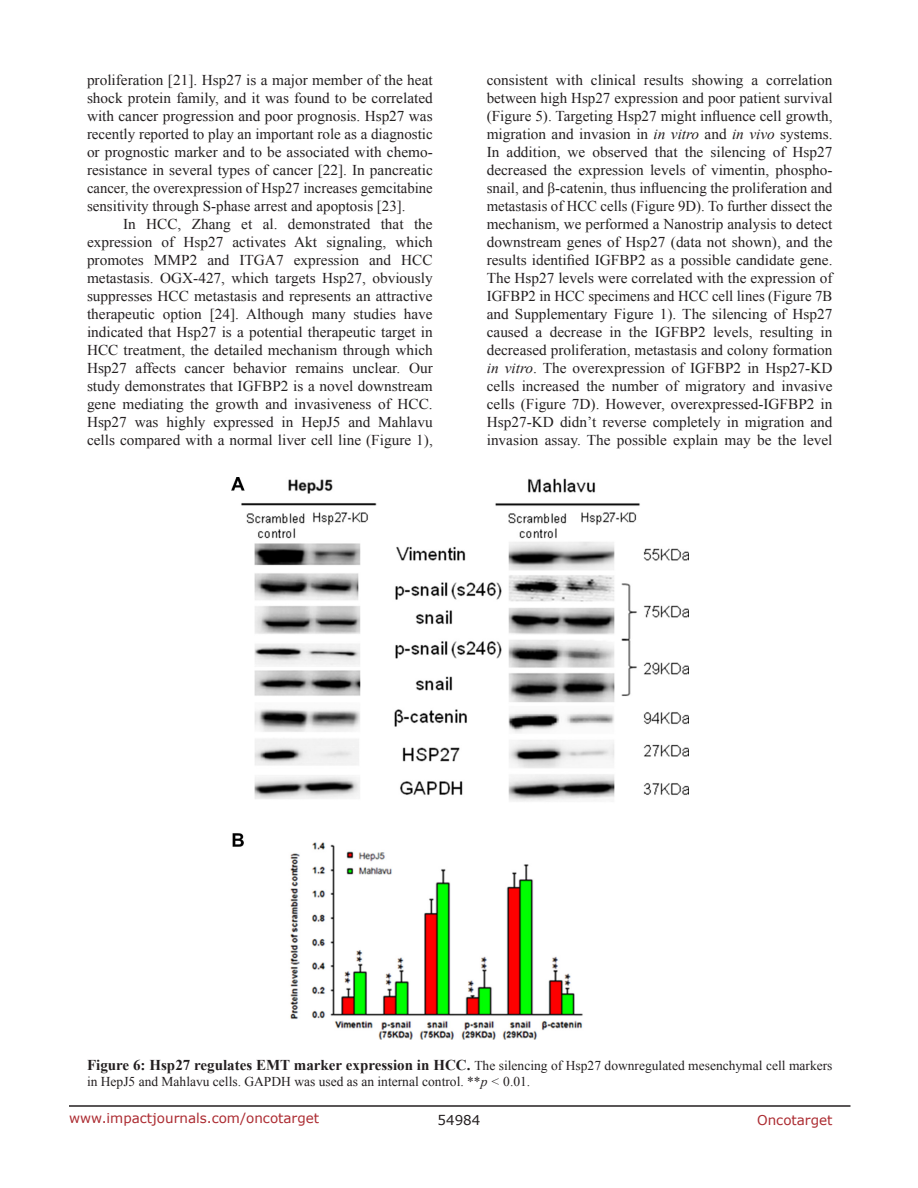
<style>
.page{position:relative;width:918px;height:1188px;background:#fff}
.page>*{position:absolute;margin:0;border:0;box-sizing:border-box;transform-origin:0 0}
.BodyText{font:15px/18px "Times New Roman";color:#231f20;text-align:justify}
.FigureText{font:13.5px/16.2px "Times New Roman";color:#231f20}
.t1{font:13.5px "Verdana";color:#ac2b31}
.t2{font:13.5px "Verdana";color:#231f20}
.s1{font-style:italic}
.s2{font-weight:700;font-size:15px}
</style>
<div class="page">
<hr style="left:69px;top:1105px;width:781px;height:2px;background:#231f20">
<img style="left:231px;top:478px;width:457px;height:562px">
<p class="BodyText" style="left:87px;top:71px;width:347px">proliferation [21]. Hsp27 is a major member of the heat shock protein family, and it was found to be correlated with cancer progression and poor prognosis. Hsp27 was recently reported to play an important role as a diagnostic or prognostic marker and to be associated with chemo&shy;resistance in several types of cancer [22]. In pancreatic cancer, the overexpression of Hsp27 increases gemcitabine sensitivity through S-phase arrest and apoptosis [23].</p>
<p class="BodyText" style="left:87px;top:215px;width:347px;text-indent:36px">In HCC, Zhang et al. demonstrated that the expression of Hsp27 activates Akt signaling, which promotes MMP2 and ITGA7 expression and HCC metastasis. OGX-427, which targets Hsp27, obviously suppresses HCC metastasis and represents an attractive therapeutic option [24]. Although many studies have indicated that Hsp27 is a potential therapeutic target in HCC treatment, the detailed mechanism through which Hsp27 affects cancer behavior remains unclear. Our study demonstrates that IGFBP2 is a novel downstream gene mediating the growth and invasiveness of HCC.<br>Hsp27 was highly expressed in HepJ5 and Mahlavu cells compared with a normal liver cell line (Figure 1),</p>
<p class="BodyText" style="left:487px;top:71px;width:347px">consistent with clinical results showing a correlation between high Hsp27 expression and poor patient survival (Figure 5). Targeting Hsp27 might influence cell growth, migration and invasion in <span class="s1">in vitro</span> and <span class="s1">in vivo</span> systems.<br>In addition, we observed that the silencing of Hsp27 decreased the expression levels of vimentin, phospho&shy;snail, and β-catenin, thus influencing the proliferation and metastasis of HCC cells (Figure 9D). To further dissect the mechanism, we performed a Nanostrip analysis to detect downstream genes of Hsp27 (data not shown), and the results identified IGFBP2 as a possible candidate gene.<br>The Hsp27 levels were correlated with the expression of IGFBP2 in HCC specimens and HCC cell lines (Figure 7B and Supplementary Figure 1). The silencing of Hsp27 caused a decrease in the IGFBP2 levels, resulting in decreased proliferation, metastasis and colony formation <span class="s1">in vitro</span>. The overexpression of IGFBP2 in Hsp27-KD cells increased the number of migratory and invasive cells (Figure 7D). However, overexpressed-IGFBP2 in Hsp27-KD didn’t reverse completely in migration and invasion assay. The possible explain may be the level</p>
<p class="FigureText" style="left:87px;top:1057px;width:747px"><span class="s2">Figure 6: Hsp27 regulates EMT marker expression in HCC.</span> The silencing of Hsp27 downregulated mesenchymal cell markers in HepJ5 and Mahlavu cells. GAPDH was used as an internal control. **<span class="s1">p &lt;</span> 0.01.</p>
<p class="t1" style="left:69px;top:1109px;width:252px">www.impactjournals.com/oncotarget</p>
<p class="t2" style="left:438px;top:1111px;width:44px">54984</p>
<p class="t1" style="left:757px;top:1111px;width:77px">Oncotarget</p>
</div>
